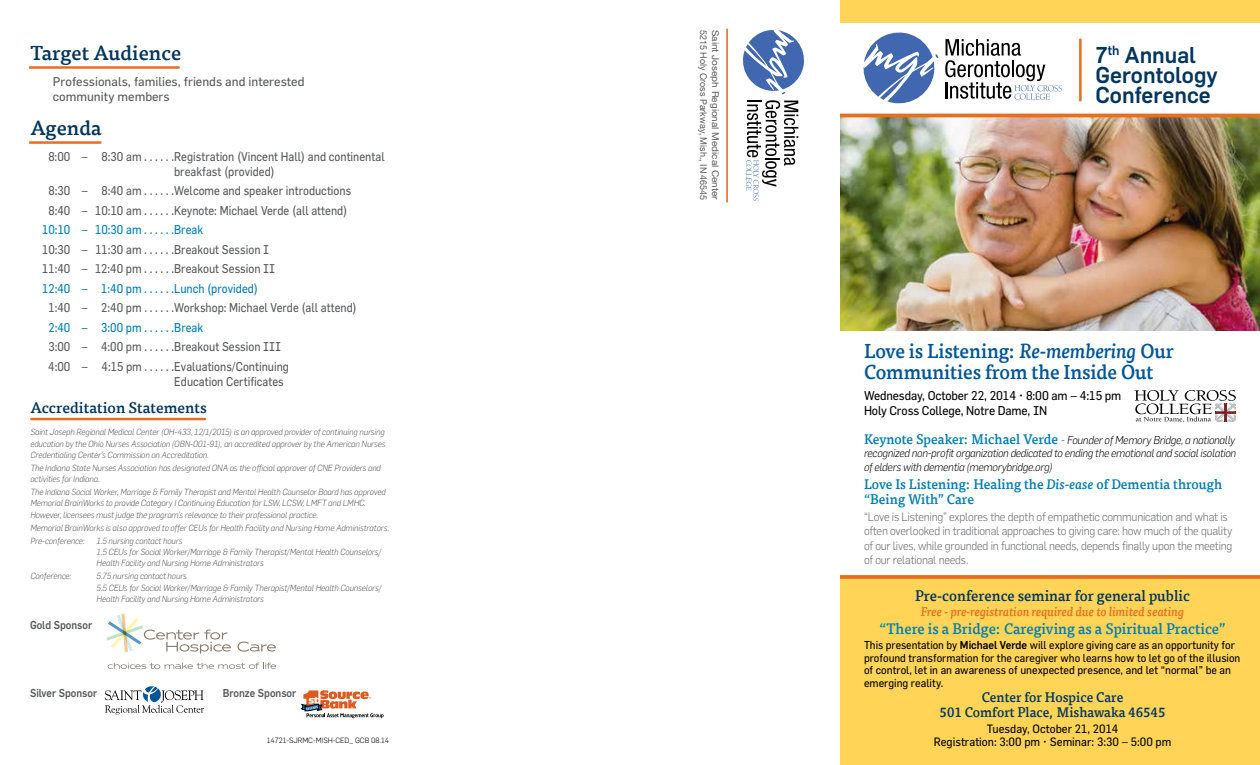
<style>
.page{position:relative;width:1260px;height:765px;background:#fff}
.page>*{position:absolute;margin:0;border:0;box-sizing:border-box;transform-origin:0 0}
.t1{font:500 22.5px/20px "Flama";color:#00355f}
.t2{font:500 20px/21.2px "Tisa Offc";letter-spacing:-.005em;color:#005596;scale:.95 1}
.t3{font:500 20px "Tisa Offc";color:#00355f}
.t4{font:500 15px "Tisa Offc";color:#007db1;scale:.95 1}
.t5{font:500 15px "Tisa Offc";color:#00355f;scale:.95 1}
.t6{font:500 15px "Tisa Offc";color:#00355f}
.t7{font:500 13.75px/15px "Tisa Offc";color:#007db1;scale:.95 1}
.t8{font:500 13.75px/15px "Tisa Offc";color:#00355f;text-align:center;scale:.95 1}
.t9{font:12.5px/19.5px "Flama";color:#58595b;scale:.9 1}
.t10{font:12.5px "Flama";color:#007db1;scale:.9 1}
.t11{font:12.5px/15px "Flama";letter-spacing:-.01em;color:#000;scale:.95 1}
.t12{font:12.5px/15px "Flama";color:#58595b}
.t13{font:italic 500 12.5px "Tisa Offc";color:#e86d1f;scale:.95 1}
.t14{font:300 11.88px/14.4px "Flama";letter-spacing:-.02em;color:#6d6e71;scale:.95 1}
.t15{font:11.88px/13.1px "Flama";color:#000;text-align:center;scale:.95 1}
.t16{font:11.25px/12.5px "Flama";color:#000;scale:.93 1}
.t17{font:italic 300 11.25px/13.8px "Flama";letter-spacing:-.02em;color:#000;text-align:justify;scale:.95 1}
.t18{font:500 11.25px "Flama";color:#58595b;scale:.9 1}
.t19{font:9.38px "Helvetica Neue";color:#58595b;scale:.96 1}
.t20{font:9.38px "Helvetica Neue";color:#58595b;scale:1.06 1}
.t21{font:italic 300 8.75px/11.2px "Flama";letter-spacing:-.01em;color:#58595b;scale:.95 1}
.t22{font:italic 300 8.75px/11.2px "Flama";letter-spacing:-.01em;color:#58595b;scale:.94 1}
.t23{font:300 7.5px "Flama";color:#000}
.s1{font-style:italic}
.s2{font-family:"Tisa Offc";font-weight:500;font-style:normal;font-size:13.75px;color:#007db1}
.s3{color:#005596}
.s4{font-weight:500}
</style>
<div class="page">
<img style="left:840px;top:117px;width:420px;height:213px">
<div style="left:840px;top:577px;width:420px;height:188px;background:#ffd457"></div>
<hr style="left:726px;top:29px;width:2px;height:173px;background:#e86d1f">
<hr style="left:1079px;top:39px;width:3px;height:62px;background:#e86d1f">
<hr style="left:840px;top:114px;width:420px;height:3px;background:#e86d1f">
<div style="left:840px;top:0;width:420px;height:22px;background:#ffd457"></div>
<hr style="left:840px;top:575px;width:420px;height:4px;background:#e86d1f">
<hr style="left:30px;top:66px;width:149px;height:3px;background:#e86d1f">
<hr style="left:30px;top:141px;width:70px;height:3px;background:#e86d1f">
<hr style="left:31px;top:418px;width:174px;height:2px;background:#e86d1f">
<svg style="left:105px;top:686px;width:99px;height:29px"></svg>
<svg style="left:945px;top:39px;width:117px;height:61px"></svg>
<svg style="left:863px;top:32px;width:76px;height:72px"></svg>
<svg style="left:743px;top:30px;width:61px;height:171px"></svg>
<svg style="left:237px;top:642px;width:39px;height:10px"></svg>
<svg style="left:108px;top:663px;width:168px;height:6px"></svg>
<svg style="left:106px;top:614px;width:125px;height:40px"></svg>
<svg style="left:301px;top:690px;width:83px;height:28px"></svg>
<svg style="left:1135px;top:390px;width:101px;height:32px"></svg>
<h2 class="t3" style="left:30px;top:41px;width:153px">Target Audience</h2>
<h3 class="t12" style="left:53px;top:74px;width:253px">Professionals, families, friends and interested community members</h3>
<h2 class="t3" style="left:30px;top:116px;width:73px">Agenda</h2>
<h3 class="t9" style="left:174px;top:149px;width:235px;line-height:15px;text-indent:-126px">8:00 – 8:30 am . . . . . .Registration (Vincent Hall) and continental breakfast (provided)</h3>
<h3 class="t9" style="left:48px;top:181px;width:338px">8:30 – 8:40 am . . . . . .Welcome and speaker introductions<br>8:40 – 10:10 am . . . . . .Keynote: Michael Verde (all attend)</h3>
<h3 class="t10" style="left:42px;top:222px;width:180px">10:10 – 10:30 am . . . . . .Break</h3>
<h3 class="t9" style="left:42px;top:239px;width:260px">10:30 – 11:30 am . . . . . .Breakout Session I<br>11:40 – 12:40 pm . . . . . .Breakout Session II</h3>
<h3 class="t10" style="left:42px;top:281px;width:241px">12:40 – 1:40 pm . . . . . .Lunch (provided)</h3>
<h3 class="t9" style="left:49px;top:298px;width:344px">1:40 – 2:40 pm . . . . . .Workshop: Michael Verde (all attend)</h3>
<h3 class="t10" style="left:49px;top:320px;width:174px">2:40 – 3:00 pm . . . . . .Break</h3>
<h3 class="t9" style="left:48px;top:337px;width:269px">3:00 – 4:00 pm . . . . . .Breakout Session III<br>4:00 – 4:15 pm . . . . . .Evaluations/Continuing</h3>
<h3 class="t9" style="left:174px;top:371px;width:123px">Education Certificates</h3>
<h3 class="t6" style="left:30px;top:399px;width:178px">Accreditation Statements</h3>
<p class="t21" style="left:30px;top:426px;width:375px;text-align:justify">Saint Joseph Regional Medical Center (OH-433, 12/1/2015) is an approved provider of continuing nursing education by the Ohio Nurses Association (OBN-001-91), an accredited approver by the American Nurses Credentialing Center’s Commission on Accreditation.</p>
<p class="t21" style="left:30px;top:462px;width:371px">The Indiana State Nurses Association has designated ONA as the official approver of CNE Providers and activities for Indiana.</p>
<p class="t22" style="left:30px;top:486px;width:379px">The Indiana Social Worker, Marriage &amp; Family Therapist and Mental Health Counselor Board has approved<br>Memorial BrainWorks to provide Category I Continuing Education for LSW, LCSW, LMFT and LMHC.<br>However, licensees must judge the program’s relevance to their professional practice.</p>
<p class="t21" style="left:30px;top:521px;width:379px;line-height:13px">Memorial BrainWorks is also approved to offer CEUs for Health Facility and Nursing Home Administrators.<br>Pre-conference:</p>
<p class="t21" style="left:97px;top:535px;width:301px">1.5 nursing contact hours<br>1.5 CEUs for Social Worker/Marriage &amp; Family Therapist/Mental Health Counselors/<br>Health Facility and Nursing Home Administrators</p>
<p class="t21" style="left:30px;top:570px;width:45px">Conference:</p>
<p class="t21" style="left:97px;top:570px;width:301px">5.75 nursing contact hours<br>5.5 CEUs for Social Worker/Marriage &amp; Family Therapist/Mental Health Counselors/<br>Health Facility and Nursing Home Administrators</p>
<p class="t18" style="left:30px;top:617px;width:71px">Gold Sponsor</p>
<p class="t18" style="left:30px;top:685px;width:76px">Silver Sponsor</p>
<p class="t18" style="left:223px;top:685px;width:83px">Bronze Sponsor</p>
<p class="t23" style="left:267px;top:735px;width:124px">14721-SJRMC-MISH-CED_ GCB 08.14</p>
<p class="t19" style="left:709px;top:30px;width:179px;rotate:90deg">5215 Holy Cross Parkway, Mish., IN 46545</p>
<p class="t20" style="left:721px;top:30px;width:162px;rotate:90deg">Saint Joseph Regional Medical Center</p>
<h1 class="t1" style="left:1095px;top:43px;width:124px">7<sup>th</sup> Annual<br>Gerontology<br>Conference</h1>
<h2 class="t2" style="left:864px;top:341px;width:328px">Love is Listening: <span class="s1">Re-membering</span> Our<br>Communities from the Inside Out</h2>
<h3 class="t11" style="left:864px;top:388px;width:273px">Wednesday, October 22, 2014 • 8:00 am – 4:15 pm<br>Holy Cross College, Notre Dame, IN</h3>
<p class="t17" style="left:864px;top:432px;width:393px"><span class="s2">Keynote Speaker: Michael Verde</span> <span class="s3">-</span> Founder of Memory Bridge, a nationally recognized non-profit organization dedicated to ending the emotional and social isolation of elders with dementia (memorybridge.org)</p>
<h3 class="t7" style="left:864px;top:477px;width:379px">Love Is Listening: Healing the <span class="s1">Dis-ease</span> of Dementia through “Being With” Care</h3>
<p class="t14" style="left:864px;top:509px;width:389px">“Love is Listening” explores the depth of empathetic communication and what is often overlooked in traditional approaches to giving care: how much of the quality of our lives, while grounded in functional needs, depends finally upon the meeting of our relational needs.</p>
<h3 class="t5" style="left:915px;top:587px;width:291px">Pre-conference seminar for general public</h3>
<h3 class="t13" style="left:921px;top:604px;width:279px">Free - pre-registration required due to limited seating</h3>
<h3 class="t4" style="left:880px;top:620px;width:366px">“There is a Bridge: Caregiving as a Spiritual Practice”</h3>
<p class="t16" style="left:864px;top:639px;width:406px">This presentation by <span class="s4">Michael Verde</span> will explore giving care as an opportunity for profound transformation for the caregiver who learns how to let go of the illusion of control, let in an awareness of unexpected presence, and let “normal” be an emerging reality.</p>
<h3 class="t8" style="left:940px;top:690px;width:239px">Center for Hospice Care<br>501 Comfort Place, Mishawaka 46545</h3>
<h3 class="t15" style="left:934px;top:721px;width:252px">Tuesday, October 21, 2014<br>Registration: 3:00 pm • Seminar: 3:30 – 5:00 pm</h3>
</div>
